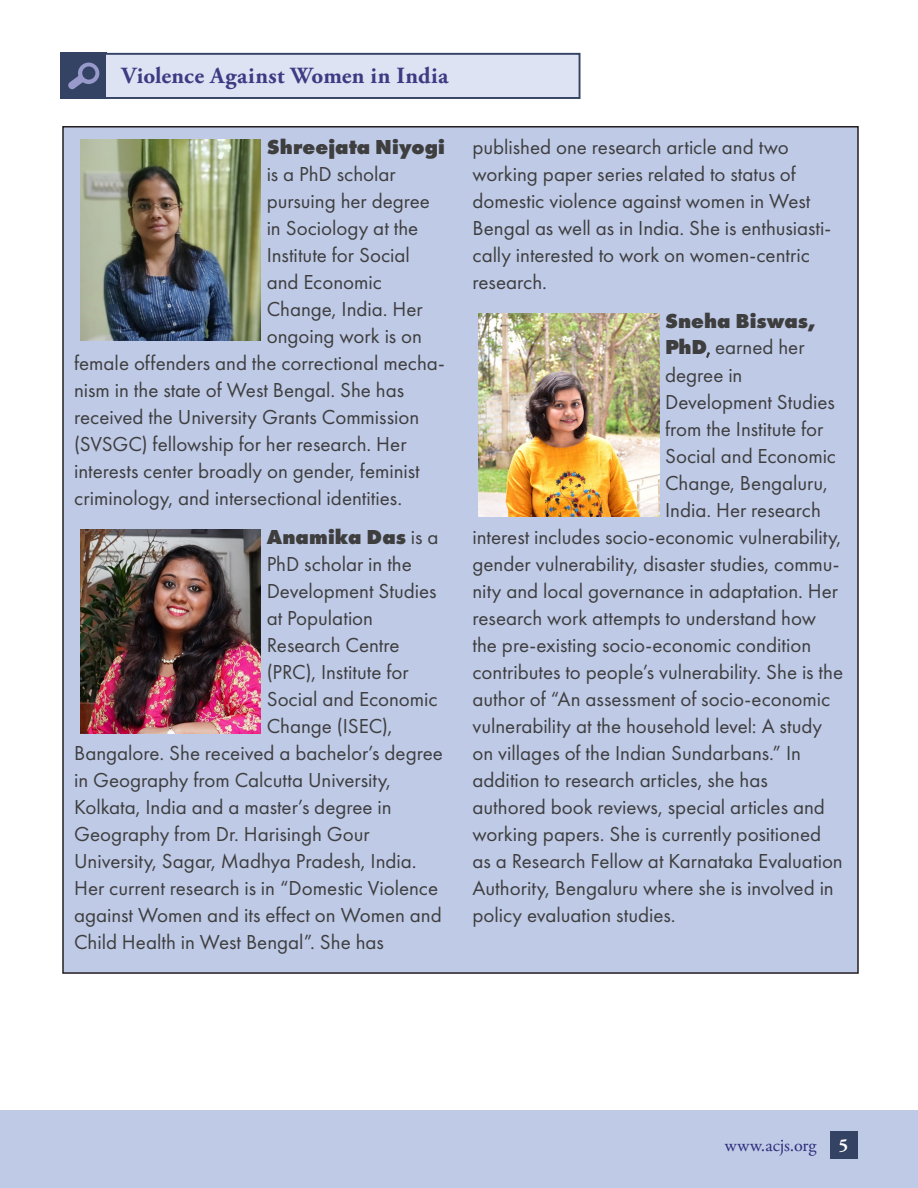
<style>
.page{position:relative;width:918px;height:1188px;background:#fff}
.page>*{position:absolute;margin:0;border:0;box-sizing:border-box;transform-origin:0 0}
.Section__Head{font:700 23.1px "Adobe Garamond Pro";letter-spacing:.01em;color:#3d3b83}
.Body{font:21px/27px "Futura PT";color:#3e3e3f}
.Body-2{font:800 21px "Futura PT";letter-spacing:.005em;color:#3e3e3f}
.Body-3{font:18px "Adobe Garamond Pro";color:#2d2b7b}
.Body-4{font:700 18px "Adobe Garamond Pro";color:#fff}
.s1{font-weight:400}
.s2{font-weight:800}
.s3{font-family:"Futura PT Cond"}
</style>
<div class="page">
<div style="left:63px;top:127px;width:795px;height:846px;background:#bfcae6"></div>
<img style="left:80px;top:139px;width:181px;height:202px">
<img style="left:80px;top:530px;width:181px;height:203px">
<img style="left:478px;top:313px;width:181px;height:203px">
<div style="left:0;top:1110px;width:918px;height:78px;background:#bfcae6"></div>
<div style="left:830px;top:1131px;width:27px;height:27px;background:#344264"></div>
<div style="left:61px;top:53px;width:46px;height:46px;background:#344264"></div>
<svg style="left:68px;top:63px;width:31px;height:26px"></svg>
<div style="left:104px;top:53px;width:477px;height:46px;background:#dde3f2;border:2px solid #344264"></div>
<p class="Section__Head" style="left:121px;top:62px;width:329px">Violence Against Women in India</p>
<p class="Body-2" style="left:267px;top:134px;width:180px">Shreejata Niyogi</p>
<p class="Body" style="left:267px;top:160px;width:131px">is a PhD scholar</p>
<p class="Body" style="left:267px;top:187px;width:165px">pursuing her degree</p>
<p class="Body" style="left:267px;top:214px;width:153px">in Sociology at the</p>
<p class="Body" style="left:267px;top:241px;width:145px">Institute for Social</p>
<p class="Body" style="left:267px;top:268px;width:117px">and Economic</p>
<p class="Body" style="left:267px;top:295px;width:158px">Change, India. Her</p>
<p class="Body" style="left:267px;top:322px;width:157px">ongoing work is on</p>
<p class="Body" style="left:74px;top:349px;width:372px">female offenders and the correctional mecha-</p>
<p class="Body" style="left:74px;top:376px;width:331px">nism in the state of West Bengal. She has</p>
<p class="Body" style="left:74px;top:403px;width:347px">received the University Grants Commission</p>
<p class="Body" style="left:74px;top:430px;width:334px">(SVSGC) fellowship for her research. Her</p>
<p class="Body" style="left:74px;top:457px;width:347px">interests center broadly on gender, feminist</p>
<p class="Body" style="left:74px;top:484px;width:330px">criminology, and intersectional identities.</p>
<p class="Body-2" style="left:267px;top:524px;width:173px">Anamika Das <span class="s1">is a</span></p>
<p class="Body" style="left:267px;top:550px;width:147px">PhD scholar in the</p>
<p class="Body" style="left:267px;top:577px;width:171px">Development Studies</p>
<p class="Body" style="left:267px;top:604px;width:108px">at Population</p>
<p class="Body" style="left:267px;top:631px;width:135px">Research Centre</p>
<p class="Body" style="left:267px;top:658px;width:143px">(PRC), Institute for</p>
<p class="Body" style="left:267px;top:685px;width:173px">Social and Economic</p>
<p class="Body" style="left:267px;top:712px;width:127px">Change (ISEC),</p>
<p class="Body" style="left:74px;top:739px;width:370px">Bangalore. She received a bachelor’s degree</p>
<p class="Body" style="left:74px;top:766px;width:318px">in Geography from Calcutta University,</p>
<p class="Body" style="left:74px;top:793px;width:319px">Kolkata, India and a master’s degree in</p>
<p class="Body" style="left:74px;top:820px;width:297px">Geography from Dr. Harisingh Gour</p>
<p class="Body" style="left:74px;top:847px;width:344px">University, Sagar, Madhya Pradesh, India.</p>
<p class="Body" style="left:74px;top:875px;width:366px">Her current research is in “Domestic Violence</p>
<p class="Body" style="left:74px;top:902px;width:369px">against Women and its effect on Women and</p>
<p class="Body" style="left:74px;top:929px;width:311px">Child Health in West Bengal”. She has</p>
<p class="Body" style="left:473px;top:134px;width:360px">published one research article and two working paper series related to status of domestic violence against women in West Bengal as well as in India. She is enthusiasti&shy;cally interested to work on women-centric research.</p>
<p class="Body-2" style="left:665px;top:308px;width:152px">Sneha Biswas,</p>
<p class="Body" style="left:665px;top:334px;width:141px"><span class="s2">PhD</span><span class="s3">,</span> earned her</p>
<p class="Body" style="left:665px;top:361px;width:79px">degree in</p>
<p class="Body" style="left:665px;top:388px;width:171px">Development Studies</p>
<p class="Body" style="left:665px;top:415px;width:160px">from the Institute for</p>
<p class="Body" style="left:665px;top:442px;width:173px">Social and Economic</p>
<p class="Body" style="left:665px;top:469px;width:164px">Change, Bengaluru,</p>
<p class="Body" style="left:665px;top:496px;width:157px">India. Her research</p>
<p class="Body" style="left:473px;top:523px;width:370px">interest includes socio-economic vulnerability,</p>
<p class="Body" style="left:473px;top:550px;width:368px">gender vulnerability, disaster studies, commu-</p>
<p class="Body" style="left:473px;top:577px;width:367px">nity and local governance in adaptation. Her</p>
<p class="Body" style="left:473px;top:604px;width:345px">research work attempts to understand how</p>
<p class="Body" style="left:473px;top:631px;width:340px">the pre-existing socio-economic condition</p>
<p class="Body" style="left:473px;top:658px;width:372px">contributes to people’s vulnerability. She is the</p>
<p class="Body" style="left:473px;top:686px;width:359px">author of “An assessment of socio-economic</p>
<p class="Body" style="left:473px;top:713px;width:351px">vulnerability at the household level: A study</p>
<p class="Body" style="left:473px;top:740px;width:330px">on villages of the Indian Sundarbans.” In</p>
<p class="Body" style="left:473px;top:767px;width:297px">addition to research articles, she has</p>
<p class="Body" style="left:473px;top:794px;width:354px">authored book reviews, special articles and</p>
<p class="Body" style="left:473px;top:821px;width:350px">working papers. She is currently positioned</p>
<p class="Body" style="left:473px;top:848px;width:372px">as a Research Fellow at Karnataka Evaluation</p>
<p class="Body" style="left:473px;top:875px;width:363px">Authority, Bengaluru where she is involved in</p>
<p class="Body" style="left:473px;top:902px;width:205px">policy evaluation studies.</p>
<p class="Body-3" style="left:725px;top:1134px;width:93px">www.acjs.org</p>
<p class="Body-4" style="left:839px;top:1135px;width:11px">5</p>
</div>
